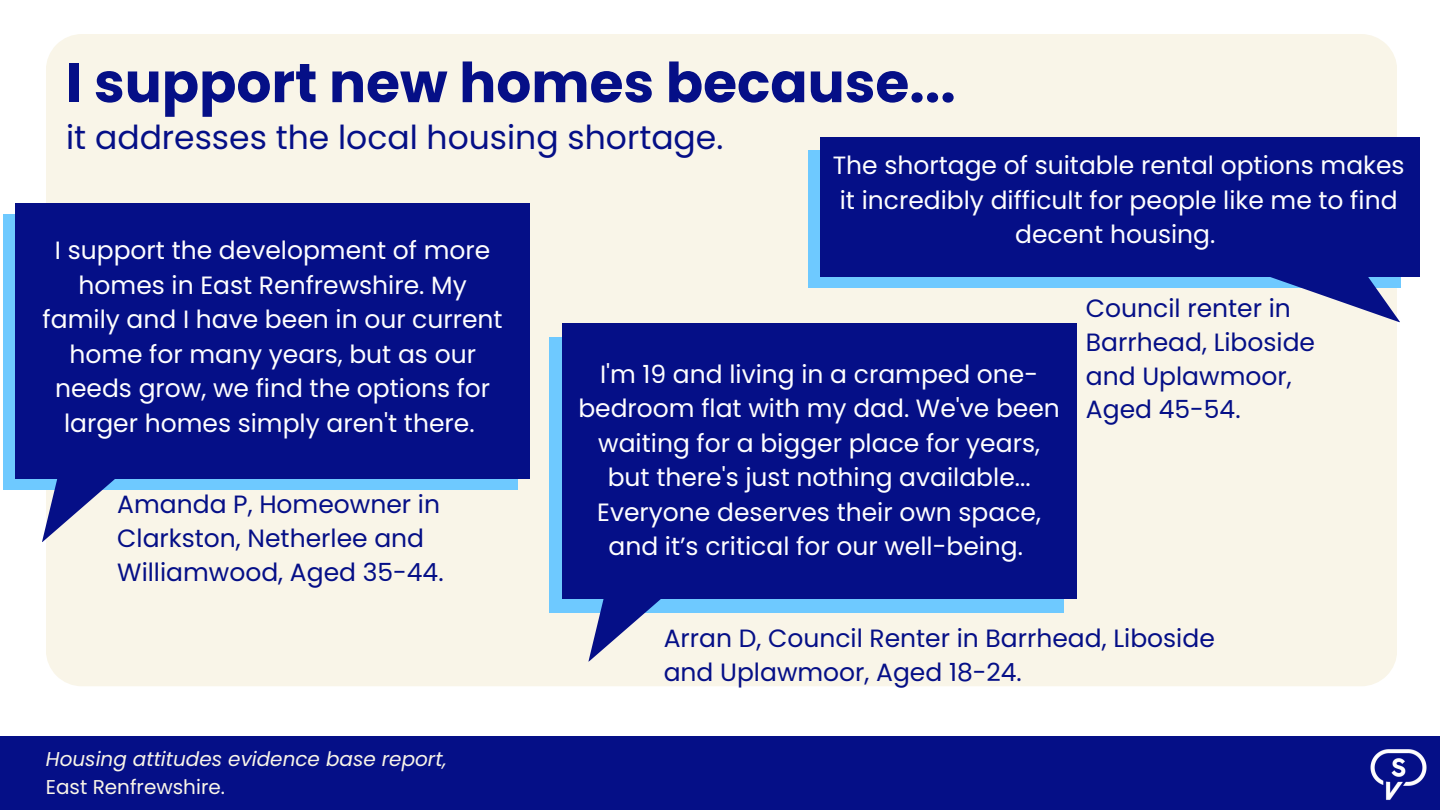
<style>
.page{position:relative;width:1440px;height:810px;background:#fff}
.page>*{position:absolute;margin:0;border:0;box-sizing:border-box;transform-origin:0 0}
.t1{font:700 55px "Poppins";color:#050f87}
.t2{font:33px "Poppins";color:#050f87}
.t3{font:25px/34.5px "Poppins";color:#fefefe;text-align:center}
.t4{font:25px/33.8px "Poppins";color:#050f87}
.t5{font:italic 20px "Poppins";color:#f9f5e8}
.t6{font:20px "Poppins";color:#f9f5e8}
</style>
<div class="page">
<div style="left:46px;top:34px;width:1350px;height:652px;background:#f9f5e8"></div>
<div style="left:808px;top:150px;width:593px;height:138px;background:#6ec9ff"></div>
<div style="left:3px;top:214px;width:514px;height:276px;background:#6ec9ff"></div>
<div style="left:549px;top:337px;width:515px;height:276px;background:#6ec9ff"></div>
<div style="left:16px;top:203px;width:514px;height:276px;background:#050f87"></div>
<svg style="left:42px;top:479px;width:235px;height:63px;background:#c8d2df"></svg>
<div style="left:562px;top:323px;width:514px;height:276px;background:#050f87"></div>
<svg style="left:562px;top:599px;width:261px;height:63px;fill:#f9f5e8"></svg>
<div style="left:820px;top:137px;width:600px;height:140px;background:#050f87"></div>
<svg style="left:1139px;top:277px;width:261px;height:91px;background:#d6dbe0"></svg>
<div style="left:0;top:736px;width:1440px;height:74px;background:#050f87"></div>
<img style="left:1370px;top:749px;width:57px;height:51px">
<h3 class="t1" style="left:66px;top:44px;width:891px">I support new homes because...</h3>
<h2 class="t2" style="left:66px;top:115px;width:659px">it addresses the local housing shortage.</h2>
<h3 class="t3" style="left:833px;top:148px;width:573px">The shortage of suitable rental options makes it incredibly difficult for people like me to find decent housing.</h3>
<h3 class="t3" style="left:43px;top:233px;width:462px">I support the development of more homes in East Renfrewshire. My family and I have been in our current home for many years, but as our needs grow, we find the options for larger homes simply aren't there.</h3>
<p class="t4" style="left:1086px;top:292px;width:231px">Council renter in<br>Barrhead, Liboside and Uplawmoor,<br>Aged 45-54.</p>
<h3 class="t3" style="left:578px;top:357px;width:483px">I'm 19 and living in a cramped one&shy;bedroom flat with my dad. We've been waiting for a bigger place for years, but there's just nothing available...<br>Everyone deserves their own space, and it’s critical for our well-being.</h3>
<h1 class="t4" style="left:117px;top:488px;width:328px">Amanda P, Homeowner in<br>Clarkston, Netherlee and<br>Williamwood, Aged 35-44.</h1>
<h3 class="t5" style="left:46px;top:745px;width:402px">Housing attitudes evidence base report,</h3>
<p class="t6" style="left:46px;top:773px;width:181px">East Renfrewshire.</p>
<p class="t4" style="left:664px;top:621px;width:553px">Arran D, Council Renter in Barrhead, Liboside and Uplawmoor, Aged 18-24.</p>
</div>
